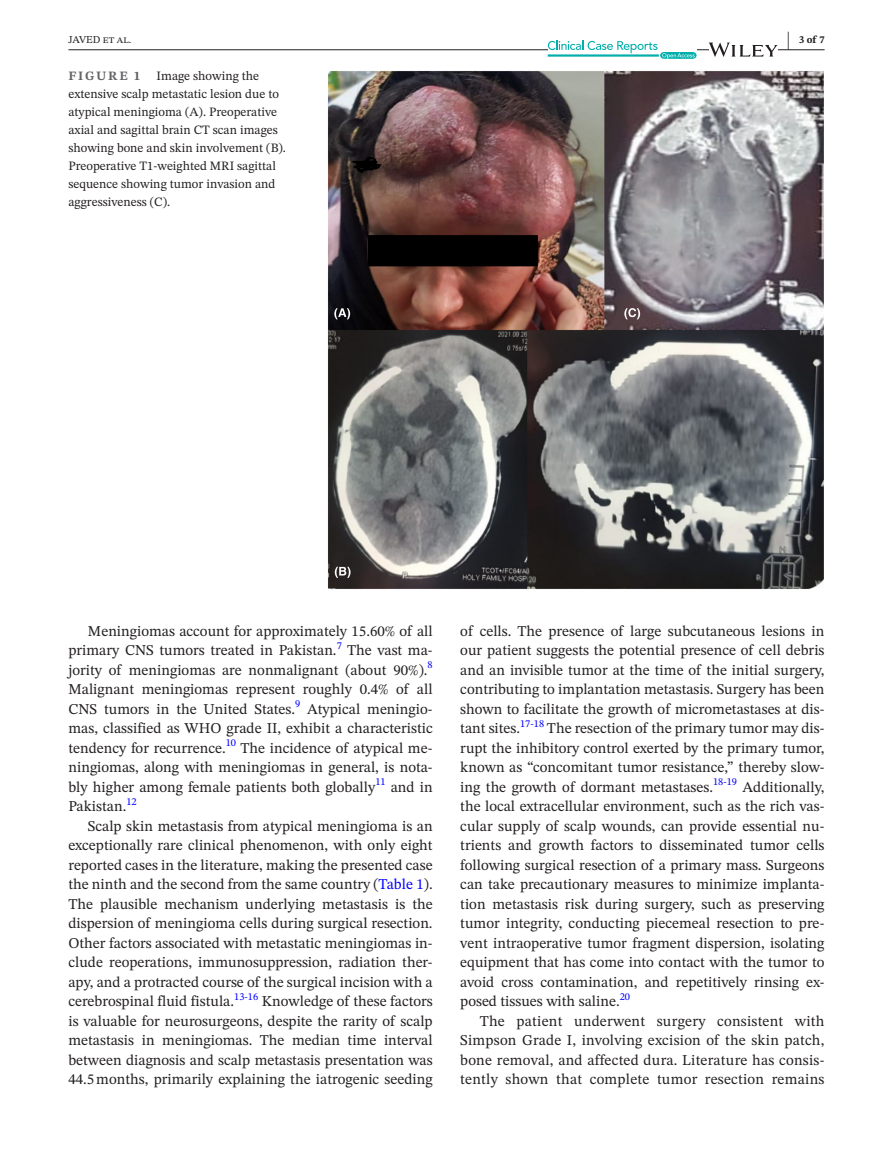
<style>
.page{position:relative;width:893px;height:1174px;background:#fff}
.page>*{position:absolute;margin:0;border:0;box-sizing:border-box;transform-origin:0 0}
.t1{font:700 21px "STIX Two Text";color:#231f20;scale:.42 1}
.t2{font:15px/19.5px "STIX Two Text";color:#231f20;text-align:justify}
.t3{font:12.75px/18px "STIX Two Text";color:#231f20}
.t4{font:700 12.75px "STIX Two Text";letter-spacing:.14em;color:#636366}
.t5{font:10.5px "STIX Two Text";color:#00f}
.t6{font:10.5px "STIX Two Text";color:#231f20}
.t7{font:700 10.5px "STIX Two Text";color:#231f20}
.s1{color:#00f}
</style>
<div class="page">
<hr style="left:68px;top:49px;width:756px;height:1px;background:#231f20">
<svg style="left:548px;top:41px;width:149px;height:18px"></svg>
<svg style="left:709px;top:43px;width:68px;height:14px"></svg>
<img style="left:328px;top:71px;width:496px;height:518px">
<h1 class="t1" style="left:787px;top:24px;width:8px">|</h1>
<p class="t6" style="left:68px;top:32px;width:64px">JAVED et al.</p>
<p class="t7" style="left:799px;top:32px;width:27px">3 of 7</p>
<p class="t3" style="left:68px;top:66px;width:219px;text-indent:88px">Image showing the extensive scalp metastatic lesion due to atypical meningioma (A). Preoperative axial and sagittal brain CT scan images showing bone and skin involvement (B).<br>Preoperative T1-weighted MRI sagittal sequence showing tumor invasion and aggressiveness (C).</p>
<p class="t4" style="left:68px;top:66px;width:73px">FIGURE 1</p>
<p class="t2" style="left:68px;top:621px;width:366px;text-indent:20px">Meningiomas account for approximately 15.60% of all primary CNS tumors treated in Pakistan.</p>
<p class="t5" style="left:337px;top:637px;width:7px">7</p>
<p class="t2" style="left:68px;top:640px;width:366px;text-indent:279px">The vast ma&shy;jority of meningiomas are nonmalignant (about 90%).</p>
<p class="t5" style="left:427px;top:657px;width:7px">8</p>
<p class="t2" style="left:68px;top:679px;width:366px">Malignant meningiomas represent roughly 0.4% of all<br>CNS tumors in the United States.</p>
<p class="t5" style="left:295px;top:696px;width:7px">9</p>
<p class="t2" style="left:68px;top:699px;width:366px;text-indent:239px">Atypical meningio&shy;mas, classified as WHO grade II, exhibit a characteristic tendency for recurrence.</p>
<p class="t5" style="left:226px;top:735px;width:12px">10</p>
<p class="t2" style="left:68px;top:738px;width:366px;text-indent:172px">The incidence of atypical me&shy;ningiomas, along with meningiomas in general, is nota&shy;bly higher among female patients both globally</p>
<p class="t5" style="left:375px;top:774px;width:12px">11</p>
<p class="t2" style="left:391px;top:777px;width:43px">and in</p>
<p class="t2" style="left:68px;top:796px;width:59px">Pakistan.</p>
<p class="t5" style="left:126px;top:793px;width:12px">12</p>
<p class="t2" style="left:68px;top:816px;width:366px;text-indent:20px">Scalp skin metastasis from atypical meningioma is an exceptionally rare clinical phenomenon, with only eight reported cases in the literature, making the presented case the ninth and the second from the same country (<span class="s1">Table 1</span>).<br>The plausible mechanism underlying metastasis is the dispersion of meningioma cells during surgical resection.<br>Other factors associated with metastatic meningiomas in&shy;clude reoperations, immunosuppression, radiation ther&shy;apy, and a protracted course of the surgical incision with a cerebrospinal fluid fistula.</p>
<p class="t5" style="left:234px;top:988px;width:26px">13-16</p>
<p class="t2" style="left:68px;top:991px;width:366px;text-indent:193px">Knowledge of these factors is valuable for neurosurgeons, despite the rarity of scalp metastasis in meningiomas. The median time interval between diagnosis and scalp metastasis presentation was 44.5months, primarily explaining the iatrogenic seeding</p>
<p class="t2" style="left:460px;top:621px;width:366px">of cells. The presence of large subcutaneous lesions in our patient suggests the potential presence of cell debris and an invisible tumor at the time of the initial surgery, contributing to implantation metastasis. Surgery has been shown to facilitate the growth of micrometastases at dis&shy;tant sites.<sup>17-18</sup> The resection of the primary tumor may dis&shy;rupt the inhibitory control exerted by the primary tumor, known as “concomitant tumor resistance,” thereby slow&shy;ing the growth of dormant metastases.</p>
<p class="t5" style="left:713px;top:774px;width:26px">18-19</p>
<p class="t2" style="left:460px;top:777px;width:366px;text-indent:282px">Additionally, the local extracellular environment, such as the rich vas&shy;cular supply of scalp wounds, can provide essential nu&shy;trients and growth factors to disseminated tumor cells following surgical resection of a primary mass. Surgeons can take precautionary measures to minimize implanta&shy;tion metastasis risk during surgery, such as preserving tumor integrity, conducting piecemeal resection to pre&shy;vent intraoperative tumor fragment dispersion, isolating equipment that has come into contact with the tumor to avoid cross contamination, and repetitively rinsing ex&shy;posed tissues with saline.</p>
<p class="t5" style="left:620px;top:988px;width:12px">20</p>
<p class="t2" style="left:460px;top:1011px;width:366px;text-indent:20px">The patient underwent surgery consistent with Simpson Grade I, involving excision of the skin patch, bone removal, and affected dura. Literature has consis&shy;tently shown that complete tumor resection remains</p>
</div>
